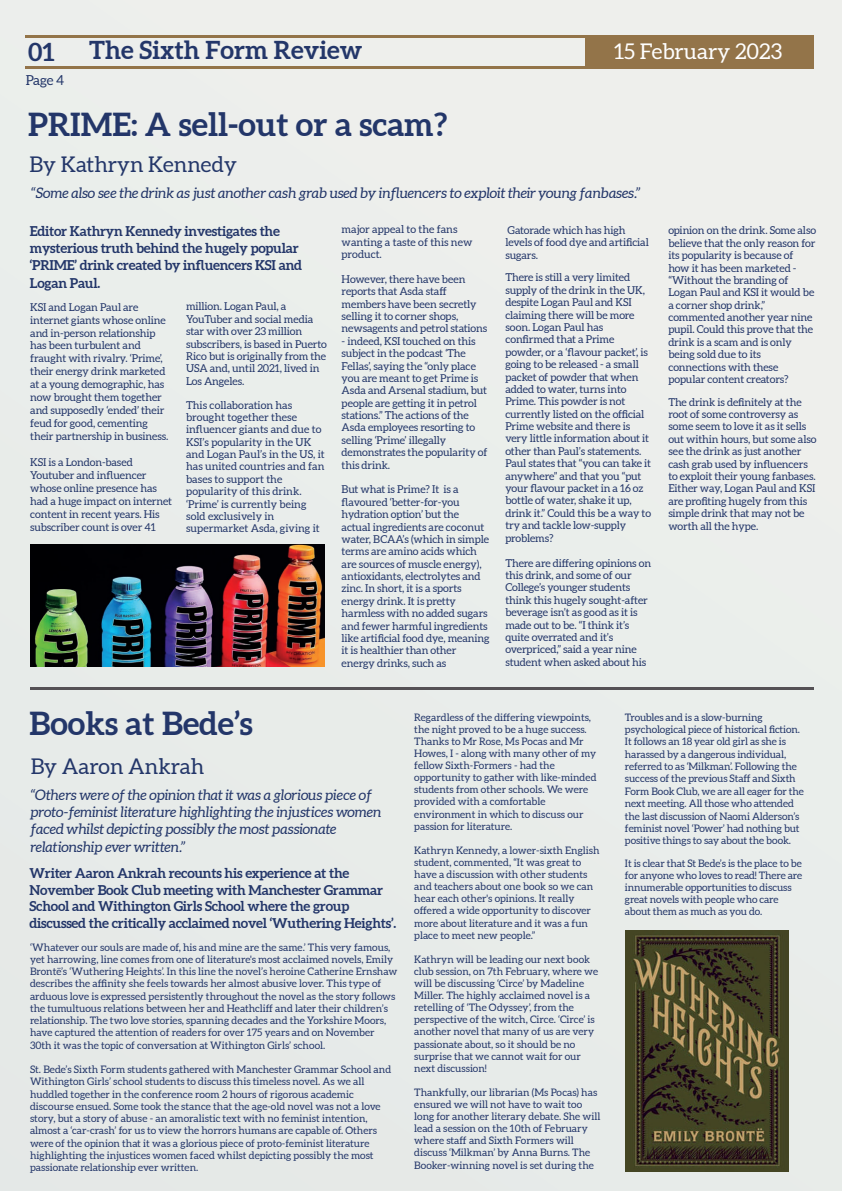
<style>
.page{position:relative;width:842px;height:1191px;background:#eaeeeb}
.page>*{position:absolute;margin:0;border:0;box-sizing:border-box;transform-origin:0 0}
.t1{font:700 32.4px "Aleo";color:#233669}
.t2{font:700 25.2px "Aleo";color:#233669}
.t3{font:21.6px "Aleo";color:#233669}
.t4{font:21.6px "Aleo";color:#fff}
.t5{font:italic 14.4px/17.2px "Aleo";letter-spacing:-.01em;color:#233669}
.t6{font:700 13.7px/17.2px "Aleo";letter-spacing:-.015em;color:#233669}
.t7{font:13.7px "Aleo";color:#233669}
.t8{font:10.8px/12.4px "Aleo";letter-spacing:-.01em;color:#233669}
.t9{font:10.3px/12.1px "Aleo";color:#233669}
</style>
<div class="page">
<hr style="left:25px;top:35px;width:789px;height:3px;background:#937449">
<hr style="left:25px;top:66px;width:789px;height:2px;background:#937449">
<div style="left:585px;top:36px;width:229px;height:31px;background:#937449"></div>
<hr style="left:31px;top:687px;width:783px;height:3px;background:#555155">
<img style="left:626px;top:930px;width:162px;height:241px">
<img style="left:31px;top:544px;width:293px;height:123px">
<h2 class="t2" style="left:28px;top:37px;width:28px">01</h2>
<h2 class="t2" style="left:89px;top:35px;width:275px">The Sixth Form Review</h2>
<h3 class="t4" style="left:614px;top:39px;width:169px">15 February 2023</h3>
<p class="t7" style="left:26px;top:72px;width:40px">Page 4</p>
<h1 class="t1" style="left:28px;top:104px;width:421px">PRIME: A sell-out or a scam?</h1>
<h3 class="t3" style="left:30px;top:152px;width:209px">By Kathryn Kennedy</h3>
<h3 class="t5" style="left:31px;top:185px;width:611px">“Some also see the drink as just another cash grab used by influencers to exploit their young fanbases.”</h3>
<p class="t6" style="left:30px;top:223px;width:274px">Editor Kathryn Kennedy investigates the mysterious truth behind the hugely popular ‘PRIME’ drink created by influencers KSI and Logan Paul.</p>
<p class="t8" style="left:30px;top:301px;width:140px;line-height:13px">KSI and Logan Paul are internet giants whose online and in-person relationship has been turbulent and fraught with rivalry. ‘Prime’, their energy drink marketed at a young demographic, has now brought them together and supposedly ‘ended’ their feud for good, cementing their partnership in business.</p>
<p class="t8" style="left:30px;top:456px;width:143px;line-height:13px">KSI is a London-based<br>Youtuber and influencer whose online presence has had a huge impact on internet content in recent years. His subscriber count is over 41</p>
<p class="t8" style="left:186px;top:301px;width:142px">million. Logan Paul, a<br>YouTuber and social media star with over 23 million subscribers, is based in Puerto<br>Rico but is originally from the<br>USA and, until 2021, lived in<br>Los Angeles.</p>
<p class="t8" style="left:186px;top:399px;width:140px">This collaboration has brought together these influencer giants and due to<br>KSI’s popularity in the UK and Logan Paul’s in the US, it has united countries and fan bases to support the popularity of this drink. ‘Prime’ is currently being sold exclusively in supermarket Asda, giving it</p>
<p class="t8" style="left:342px;top:224px;width:132px">major appeal to the fans wanting a taste of this new product.</p>
<p class="t8" style="left:342px;top:273px;width:147px">However, there have been reports that Asda staff members have been secretly selling it to corner shops, newsagents and petrol stations</p>
<p class="t8" style="left:342px;top:335px;width:147px">- indeed, KSI touched on this subject in the podcast ‘The<br>Fellas’, saying the “only place you are meant to get Prime is<br>Asda and Arsenal stadium, but people are getting it in petrol stations.” The actions of the<br>Asda employees resorting to selling ‘Prime’ illegally demonstrates the popularity of this drink.</p>
<p class="t8" style="left:342px;top:484px;width:149px">But what is Prime? It is a flavoured ‘better-for-you hydration option’ but the actual ingredients are coconut water, BCAA’s (which in simple terms are amino acids which are sources of muscle energy), antioxidants, electrolytes and zinc. In short, it is a sports energy drink. It is pretty harmless with no added sugars and fewer harmful ingredients like artificial food dye, meaning it is healthier than other energy drinks, such as</p>
<p class="t8" style="left:505px;top:224px;width:145px">Gatorade which has high levels of food dye and artificial sugars.</p>
<p class="t8" style="left:505px;top:272px;width:147px">There is still a very limited supply of the drink in the UK, despite Logan Paul and KSI claiming there will be more soon. Logan Paul has confirmed that a Prime powder, or a ‘flavour packet’, is going to be released - a small packet of powder that when added to water, turns into<br>Prime. This powder is not currently listed on the official<br>Prime website and there is very little information about it other than Paul’s statements.<br>Paul states that “you can take it anywhere” and that you “put your flavour packet in a 16 oz bottle of water, shake it up, drink it.” Could this be a way to try and tackle low-supply problems?</p>
<p class="t8" style="left:505px;top:557px;width:147px">There are differing opinions on this drink, and some of our<br>College’s younger students think this hugely sought-after beverage isn’t as good as it is made out to be. “I think it’s quite overrated and it’s overpriced,” said a year nine student when asked about his</p>
<p class="t8" style="left:668px;top:225px;width:149px">opinion on the drink. Some also believe that the only reason for its popularity is because of how it has been marketed - “Without the branding of<br>Logan Paul and KSI it would be a corner shop drink,” commented another year nine pupil. Could this prove that the drink is a scam and is only being sold due to its connections with these popular content creators?</p>
<p class="t8" style="left:668px;top:396px;width:150px">The drink is definitely at the root of some controversy as some seem to love it as it sells out within hours, but some also see the drink as just another cash grab used by influencers to exploit their young fanbases.<br>Either way, Logan Paul and KSI are profiting hugely from this simple drink that may not be worth all the hype.</p>
<h1 class="t1" style="left:30px;top:703px;width:225px">Books at Bede’s</h1>
<h3 class="t3" style="left:31px;top:753px;width:175px">By Aaron Ankrah</h3>
<h3 class="t5" style="left:30px;top:786px;width:352px">“Others were of the opinion that it was a glorious piece of proto-feminist literature highlighting the injustices women faced whilst depicting possibly the most passionate relationship ever written.”</h3>
<p class="t6" style="left:30px;top:865px;width:368px;line-height:16.5px">Writer Aaron Ankrah recounts his experience at the November Book Club meeting with Manchester Grammar School and Withington Girls School where the group discussed the critically acclaimed novel ‘Wuthering Heights’.</p>
<p class="t9" style="left:30px;top:941px;width:369px">‘Whatever our souls are made of, his and mine are the same.’ This very famous, yet harrowing, line comes from one of literature's most acclaimed novels, Emily Brontë’s ‘Wuthering Heights’. In this line the novel’s heroine Catherine Ernshaw describes the affinity she feels towards her almost abusive lover. This type of arduous love is expressed persistently throughout the novel as the story follows the tumultuous relations between her and Heathcliff and later their children’s relationship. The two love stories, spanning decades and the Yorkshire Moors, have captured the attention of readers for over 175 years and on November 30th it was the topic of conversation at Withington Girls’ school.</p>
<p class="t9" style="left:30px;top:1063px;width:363px">St. Bede’s Sixth Form students gathered with Manchester Grammar School and Withington Girls’ school students to discuss this timeless novel. As we all huddled together in the conference room 2 hours of rigorous academic discourse ensued. Some took the stance that the age-old novel was not a love story, but a story of abuse - an amoralistic text with no feminist intention, almost a ‘car-crash’ for us to view the horrors humans are capable of. Others were of the opinion that it was a glorious piece of proto-feminist literature highlighting the injustices women faced whilst depicting possibly the most passionate relationship ever written.</p>
<p class="t9" style="left:414px;top:711px;width:184px">Regardless of the differing viewpoints, the night proved to be a huge success.<br>Thanks to Mr Rose, Ms Pocas and Mr Howes, I - along with many other of my fellow Sixth-Formers - had the opportunity to gather with like-minded students from other schools. We were provided with a comfortable environment in which to discuss our passion for literature.</p>
<p class="t9" style="left:414px;top:844px;width:187px">Kathryn Kennedy, a lower-sixth English student, commented, “It was great to have a discussion with other students and teachers about one book so we can hear each other's opinions. It really offered a wide opportunity to discover more about literature and it was a fun place to meet new people.”</p>
<p class="t9" style="left:414px;top:953px;width:185px">Kathryn will be leading our next book club session, on 7th February, where we will be discussing ‘Circe’ by Madeline Miller. The highly acclaimed novel is a retelling of ‘The Odyssey’, from the perspective of the witch, Circe. ‘Circe’ is another novel that many of us are very passionate about, so it should be no surprise that we cannot wait for our next discussion!</p>
<p class="t9" style="left:414px;top:1086px;width:188px">Thankfully, our librarian (Ms Pocas) has ensured we will not have to wait too long for another literary debate. She will lead a session on the 10th of February where staff and Sixth Formers will discuss ‘Milkman’ by Anna Burns. The Booker-winning novel is set during the</p>
<p class="t9" style="left:625px;top:711px;width:180px;line-height:12.4px">Troubles and is a slow-burning psychological piece of historical fiction.<br>It follows an 18 year old girl as she is harassed by a dangerous individual, referred to as ‘Milkman’. Following the success of the previous Staff and Sixth Form Book Club, we are all eager for the next meeting. All those who attended the last discussion of Naomi Alderson’s feminist novel ‘Power’ had nothing but positive things to say about the book.</p>
<p class="t9" style="left:625px;top:857px;width:179px">It is clear that St Bede’s is the place to be for anyone who loves to read! There are innumerable opportunities to discuss great novels with people who care about them as much as you do.</p>
</div>
